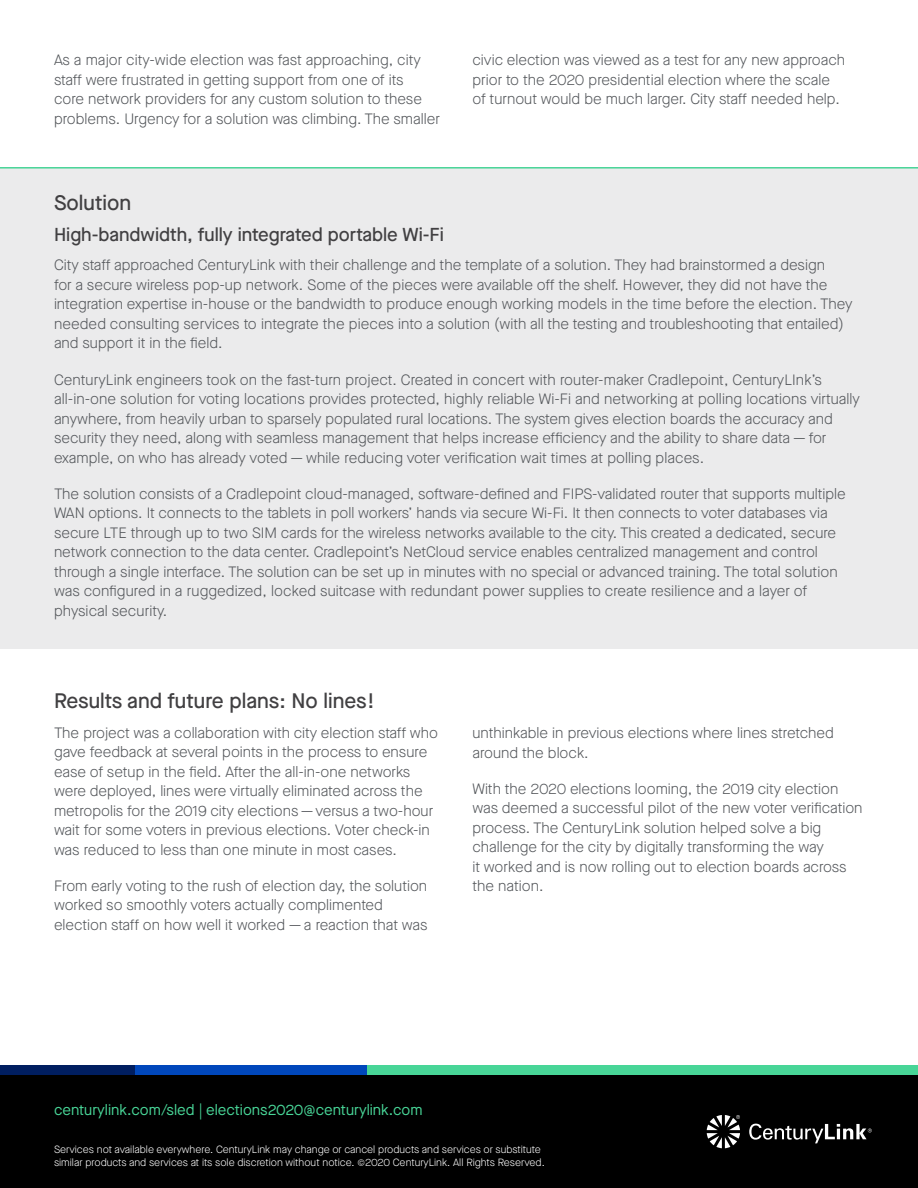
<style>
.page{position:relative;width:918px;height:1188px;background:#fff}
.page>*{position:absolute;margin:0;border:0;box-sizing:border-box;transform-origin:0 0}
.Body_Copy{font:500 21px "Maison Neue";color:#414042}
.Heading{font:500 18.75px "Maison Neue";color:#414042}
.Body_Copy-2{font:300 15px/19.5px "Maison Neue";color:#53565a}
.t1{font:15px "Maison Neue";color:#48d597}
.t2{font:300 10.5px/13.5px "Maison Neue";color:#fff}
</style>
<div class="page">
<div style="left:0;top:1070px;width:918px;height:118px;background:#000"></div>
<svg style="left:707px;top:1115px;width:33px;height:33px"></svg>
<svg style="left:749px;top:1123px;width:123px;height:20px"></svg>
<div style="left:367px;top:1065px;width:551px;height:10px;background:#48d597"></div>
<div style="left:0;top:1065px;width:135px;height:10px;background:#001e60"></div>
<div style="left:135px;top:1065px;width:232px;height:10px;background:#0047bb"></div>
<div style="left:0;top:167px;width:918px;height:482px;background:#ebebec"></div>
<hr style="left:0;top:167px;width:918px;height:2px;background:#48d597">
<p class="Body_Copy-2" style="left:54px;top:50px;width:387px">As a major city-wide election was fast approaching, city staff were frustrated in getting support from one of its<br>core network providers for any custom solution to these problems. Urgency for a solution was climbing. The smaller</p>
<p class="Body_Copy-2" style="left:472px;top:50px;width:374px">civic election was viewed as a test for any new approach prior to the 2020 presidential election where the scale of turnout would be much larger. City staff needed help.</p>
<p class="Body_Copy" style="left:54px;top:189px;width:79px">Solution</p>
<p class="Heading" style="left:54px;top:222px;width:392px">High-bandwidth, fully integrated portable Wi-Fi</p>
<p class="Body_Copy-2" style="left:54px;top:255px;width:800px">City staff approached CenturyLink with their challenge and the template of a solution. They had brainstormed a design<br>for a secure wireless pop-up network. Some of the pieces were available off the shelf. However, they did not have the integration expertise in-house or the bandwidth to produce enough working models in the time before the election. They needed consulting services to integrate the pieces into a solution (with all the testing and troubleshooting that entailed) and support it in the field.</p>
<p class="Body_Copy-2" style="left:54px;top:370px;width:807px">CenturyLink engineers took on the fast-turn project. Created in concert with router-maker Cradlepoint, CenturyLInk’s all-in-one solution for voting locations provides protected, highly reliable Wi-Fi and networking at polling locations virtually anywhere, from heavily urban to sparsely populated rural locations. The system gives election boards the accuracy and security they need, along with seamless management that helps increase efficiency and the ability to share data — for example, on who has already voted — while reducing voter verification wait times at polling places.</p>
<p class="Body_Copy-2" style="left:54px;top:484px;width:793px">The solution consists of a Cradlepoint cloud-managed, software-defined and FIPS-validated router that supports multiple WAN options. It connects to the tablets in poll workers’ hands via secure Wi-Fi. It then connects to voter databases via secure LTE through up to two SIM cards for the wireless networks available to the city. This created a dedicated, secure network connection to the data center. Cradlepoint’s NetCloud service enables centralized management and control through a single interface. The solution can be set up in minutes with no special or advanced training. The total solution was configured in a ruggedized, locked suitcase with redundant power supplies to create resilience and a layer of physical security.</p>
<p class="Body_Copy" style="left:54px;top:687px;width:323px">Results and future plans: No lines!</p>
<p class="Body_Copy-2" style="left:54px;top:723px;width:386px">The project was a collaboration with city election staff who gave feedback at several points in the process to ensure ease of setup in the field. After the all-in-one networks were deployed, lines were virtually eliminated across the metropolis for the 2019 city elections —versus a two-hour wait for some voters in previous elections. Voter check-in was reduced to less than one minute in most cases.</p>
<p class="Body_Copy-2" style="left:54px;top:876px;width:375px">From early voting to the rush of election day, the solution worked so smoothly voters actually complimented election staff on how well it worked — a reaction that was</p>
<p class="Body_Copy-2" style="left:472px;top:723px;width:363px">unthinkable in previous elections where lines stretched around the block.</p>
<p class="Body_Copy-2" style="left:472px;top:779px;width:392px">With the 2020 elections looming, the 2019 city election was deemed a successful pilot of the new voter verification process. The CenturyLink solution helped solve a big challenge for the city by digitally transforming the way<br>it worked and is now rolling out to election boards across the nation.</p>
<p class="t1" style="left:54px;top:1100px;width:370px">centurylink.com/sled | elections2020@centurylink.com</p>
<p class="t2" style="left:54px;top:1142px;width:492px">Services not available everywhere. CenturyLink may change or cancel products and services or substitute similar products and services at its sole discretion without notice. ©2020 CenturyLink. All Rights Reserved.</p>
</div>
